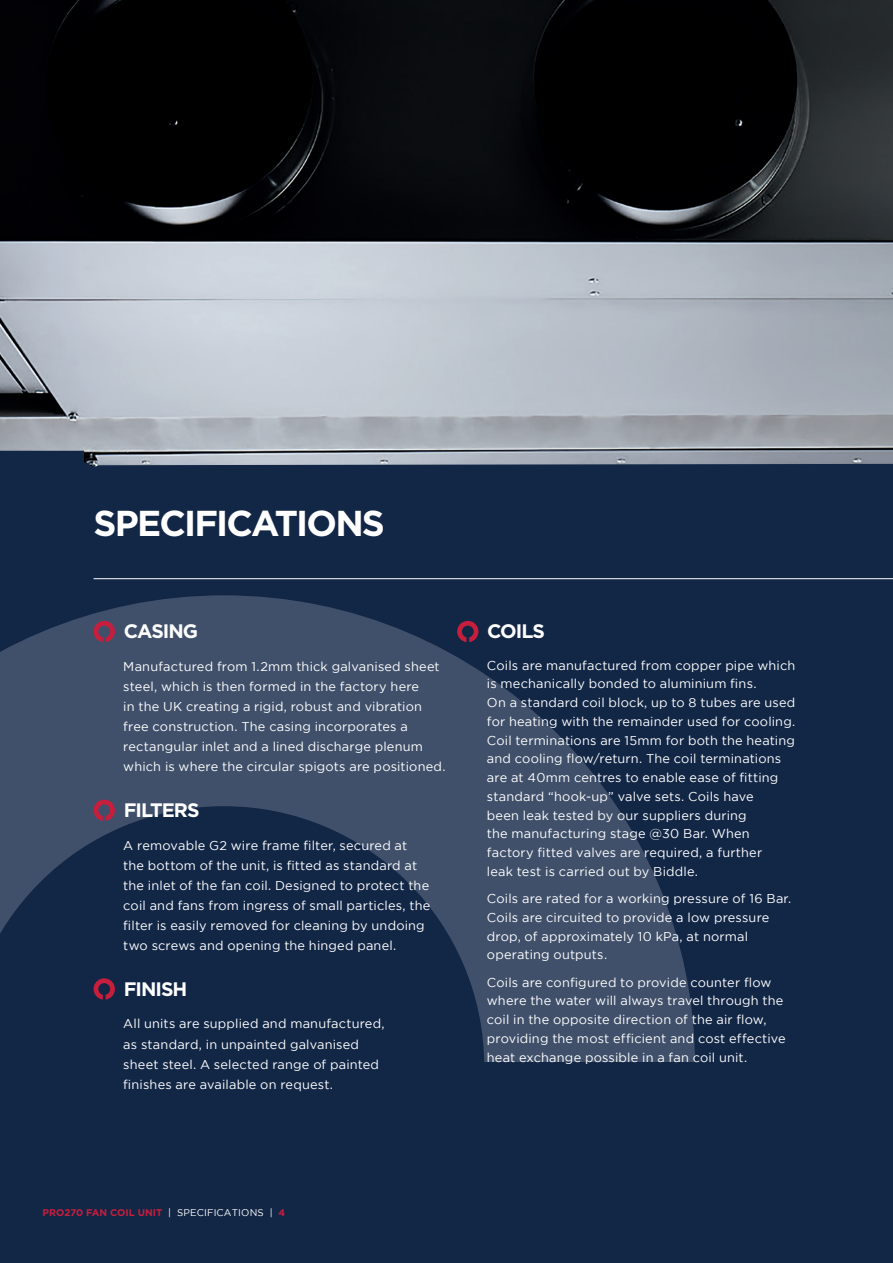
<style>
.page{position:relative;width:893px;height:1263px;background:#122646}
.page>*{position:absolute;margin:0;border:0;box-sizing:border-box;transform-origin:0 0}
.t1{font:700 36px "Gotham";letter-spacing:-.05em;color:#fff}
.t2{font:700 19.5px "Gotham";letter-spacing:-.05em;color:#fff}
.Body_copy_8pt{font:12.75px/18.8px "Gotham";letter-spacing:.015em;color:#fff}
.t3{font:700 9.75px "Gotham";color:#c61e3d}
.s1{font-weight:400;color:#fff}
</style>
<div class="page">
<img style="left:0;top:0;width:893px;height:467px">
<svg style="left:0;top:595px;width:695px;height:466px;fill:#40506a"></svg>
<svg style="left:94px;top:621px;width:21px;height:21px"></svg>
<svg style="left:94px;top:800px;width:21px;height:21px"></svg>
<svg style="left:94px;top:978px;width:21px;height:21px"></svg>
<hr style="left:94px;top:578px;width:799px;height:1px;background:#fff">
<svg style="left:457px;top:621px;width:21px;height:21px"></svg>
<p class="t1" style="left:94px;top:501px;width:293px">SPECIFICATIONS</p>
<p class="t2" style="left:124px;top:619px;width:76px">CASING</p>
<p class="Body_copy_8pt" style="left:123px;top:656px;width:324px;line-height:20.1px">Manufactured from 1.2mm thick galvanised sheet steel, which is then formed in the factory here<br>in the UK creating a rigid, robust and vibration free construction. The casing incorporates a rectangular inlet and a lined discharge plenum which is where the circular spigots are positioned.</p>
<p class="t2" style="left:124px;top:798px;width:77px">FILTERS</p>
<p class="Body_copy_8pt" style="left:123px;top:835px;width:308px;line-height:20.1px">A removable G2 wire frame filter, secured at the bottom of the unit, is fitted as standard at the inlet of the fan coil. Designed to protect the coil and fans from ingress of small particles, the filter is easily removed for cleaning by undoing two screws and opening the hinged panel.</p>
<p class="t2" style="left:124px;top:977px;width:65px">FINISH</p>
<p class="Body_copy_8pt" style="left:123px;top:1014px;width:263px;line-height:20.1px">All units are supplied and manufactured, as standard, in unpainted galvanised sheet steel. A selected range of painted finishes are available on request.</p>
<h2 class="t2" style="left:487px;top:619px;width:59px">COILS</h2>
<p class="Body_copy_8pt" style="left:487px;top:655px;width:310px">Coils are manufactured from copper pipe which is mechanically bonded to aluminium fins.<br>On a standard coil block, up to 8 tubes are used for heating with the remainder used for cooling.<br>Coil terminations are 15mm for both the heating and cooling flow/return. The coil terminations are at 40mm centres to enable ease of fitting standard “hook-up” valve sets. Coils have<br>been leak tested by our suppliers during<br>the manufacturing stage @30 Bar. When factory fitted valves are required, a further<br>leak test is carried out by Biddle.</p>
<p class="Body_copy_8pt" style="left:487px;top:889px;width:306px">Coils are rated for a working pressure of 16 Bar.<br>Coils are circuited to provide a low pressure drop, of approximately 10 kPa, at normal operating outputs.</p>
<p class="Body_copy_8pt" style="left:487px;top:972px;width:300px">Coils are configured to provide counter flow where the water will always travel through the coil in the opposite direction of the air flow, providing the most efficient and cost effective heat exchange possible in a fan coil unit.</p>
<p class="t3" style="left:43px;top:1206px;width:244px">PRO270 FAN COIL UNIT <span class="s1">| SPECIFICATIONS |</span> 4</p>
</div>
